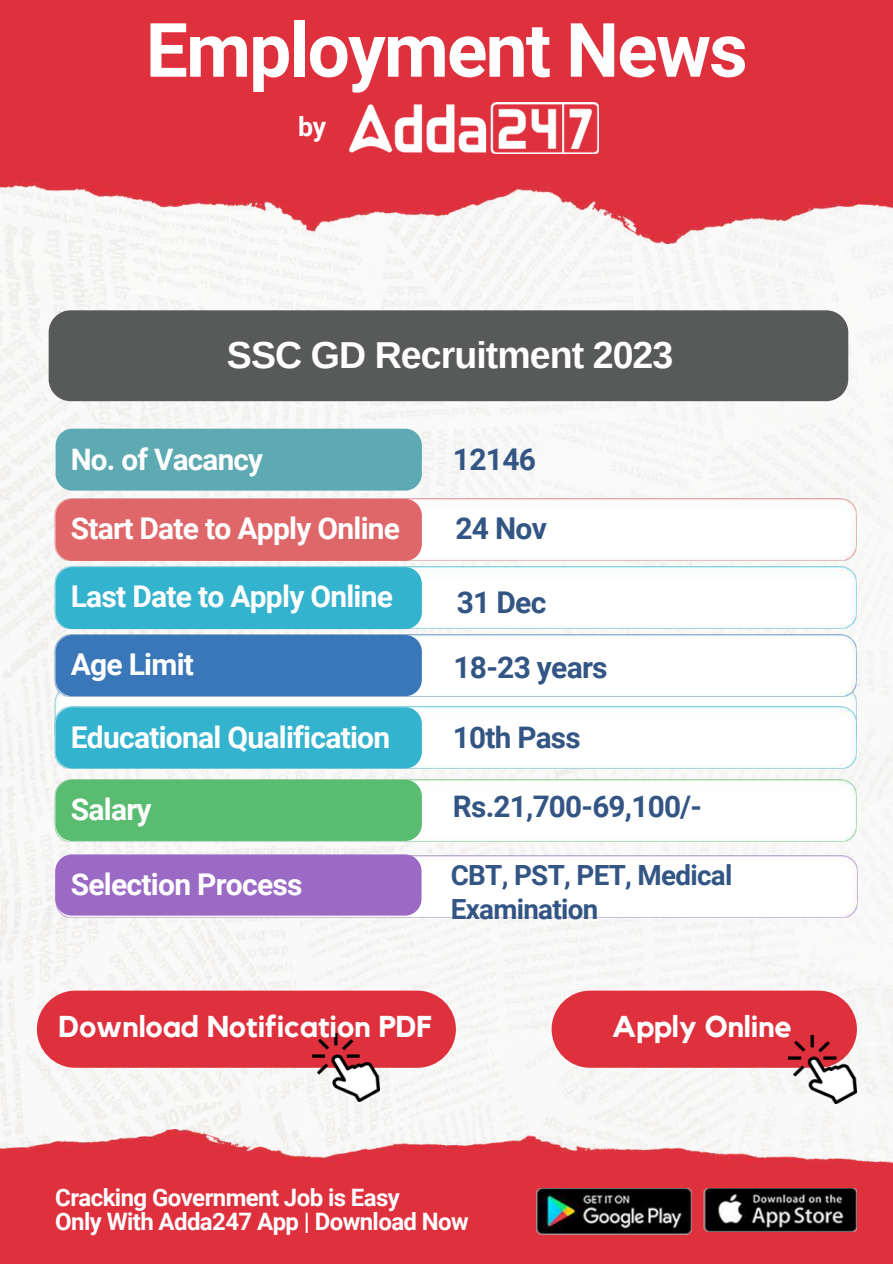
<style>
.page{position:relative;width:893px;height:1264px;background:#fff}
.page>*{position:absolute;margin:0;border:0;box-sizing:border-box;transform-origin:0 0}
.t1{font:700 75px "Roboto";letter-spacing:-.025em;color:#fffeff}
.t2{font:700 37.5px "Arimo";letter-spacing:-.025em;color:#fffeff}
.t3{font:700 30px "Roboto";letter-spacing:-.025em;color:#fffeff}
.t4{font:700 30px "Kollektif";color:#fffeff}
.t5{font:700 30px "Roboto";letter-spacing:-.025em;color:#335584}
.t6{font:700 29.7px "Roboto";letter-spacing:-.025em;color:#335584}
.t7{font:700 29.7px "Roboto";letter-spacing:-.025em;color:#fffeff}
.t8{font:700 27.75px/33.8px "Roboto";letter-spacing:-.025em;color:#335584}
.t9{font:700 26.7px "Roboto";color:#fffeff}
.t10{font:700 24px/23.7px "Roboto";letter-spacing:-.025em;color:#fffeff}
</style>
<div class="page">
<img style="left:0;top:244px;width:892px;height:885px">
<img style="left:0;top:0;width:892px;height:244px">
<img style="left:0;top:1129px;width:892px;height:134px">
<img style="left:350px;top:102px;width:248px;height:52px">
<img style="left:55px;top:696px;width:801px;height:11px">
<div style="left:56px;top:428px;width:366px;height:62px;background:#5daab3;border-radius:17px"></div>
<div style="left:49px;top:310px;width:799px;height:91px;background:#585959;border-radius:22px"></div>
<img style="left:55px;top:498px;width:801px;height:62px">
<div style="left:56px;top:499px;width:366px;height:62px;background:#df6769;border-radius:17px"></div>
<img style="left:55px;top:567px;width:801px;height:61px">
<div style="left:56px;top:567px;width:366px;height:62px;background:#33b3ce;border-radius:17px"></div>
<img style="left:55px;top:634px;width:801px;height:62px">
<div style="left:56px;top:635px;width:366px;height:61px;background:#3977b8;border-radius:17px"></div>
<img style="left:55px;top:707px;width:801px;height:61px">
<div style="left:56px;top:707px;width:366px;height:61px;background:#33b3ce;border-radius:17px"></div>
<img style="left:55px;top:779px;width:801px;height:62px">
<div style="left:56px;top:779px;width:366px;height:62px;background:#5abc71;border-radius:17px"></div>
<img style="left:56px;top:855px;width:801px;height:62px">
<div style="left:55px;top:854px;width:366px;height:61px;background:#9b6ac5;border-radius:17px"></div>
<img style="left:703px;top:1187px;width:153px;height:44px">
<img style="left:536px;top:1187px;width:155px;height:47px">
<div style="left:37px;top:990px;width:419px;height:77px;background:#df313d;border-radius:39px"></div>
<div style="left:551px;top:990px;width:305px;height:77px;background:#df313d;border-radius:39px"></div>
<img style="left:312px;top:1033px;width:68px;height:68px">
<img style="left:788px;top:1035px;width:68px;height:68px">
<h1 class="t1" style="left:146px;top:7px;width:603px">Employment News</h1>
<p class="t9" style="left:298px;top:112px;width:29px">by</p>
<p class="t2" style="left:227px;top:334px;width:448px">SSC GD Recruitment 2023</p>
<p class="t7" style="left:71px;top:443px;width:194px">No. of Vacancy</p>
<p class="t3" style="left:71px;top:511px;width:331px">Start Date to Apply Online</p>
<p class="t5" style="left:455px;top:511px;width:93px">24 Nov</p>
<p class="t3" style="left:71px;top:579px;width:324px">Last Date to Apply Online</p>
<p class="t5" style="left:457px;top:585px;width:91px">31 Dec</p>
<p class="t3" style="left:71px;top:647px;width:125px">Age Limit</p>
<p class="t5" style="left:453px;top:650px;width:156px">18-23 years</p>
<p class="t5" style="left:453px;top:442px;width:85px">12146</p>
<p class="t3" style="left:71px;top:719px;width:321px">Educational Qualification</p>
<p class="t6" style="left:453px;top:720px;width:129px">10th Pass</p>
<p class="t3" style="left:71px;top:792px;width:82px">Salary</p>
<p class="t6" style="left:453px;top:789px;width:250px">Rs.21,700-69,100/-</p>
<p class="t3" style="left:71px;top:867px;width:233px">Selection Process</p>
<p class="t8" style="left:450px;top:858px;width:283px">CBT, PST, PET, Medical<br>Examination</p>
<p class="t4" style="left:58px;top:1012px;width:374px">Download Notification PDF</p>
<p class="t4" style="left:612px;top:1012px;width:182px">Apply Online</p>
<p class="t10" style="left:55px;top:1186px;width:415px">Cracking Government Job is Easy<br>Only With Adda247 App | Download Now</p>
</div>
